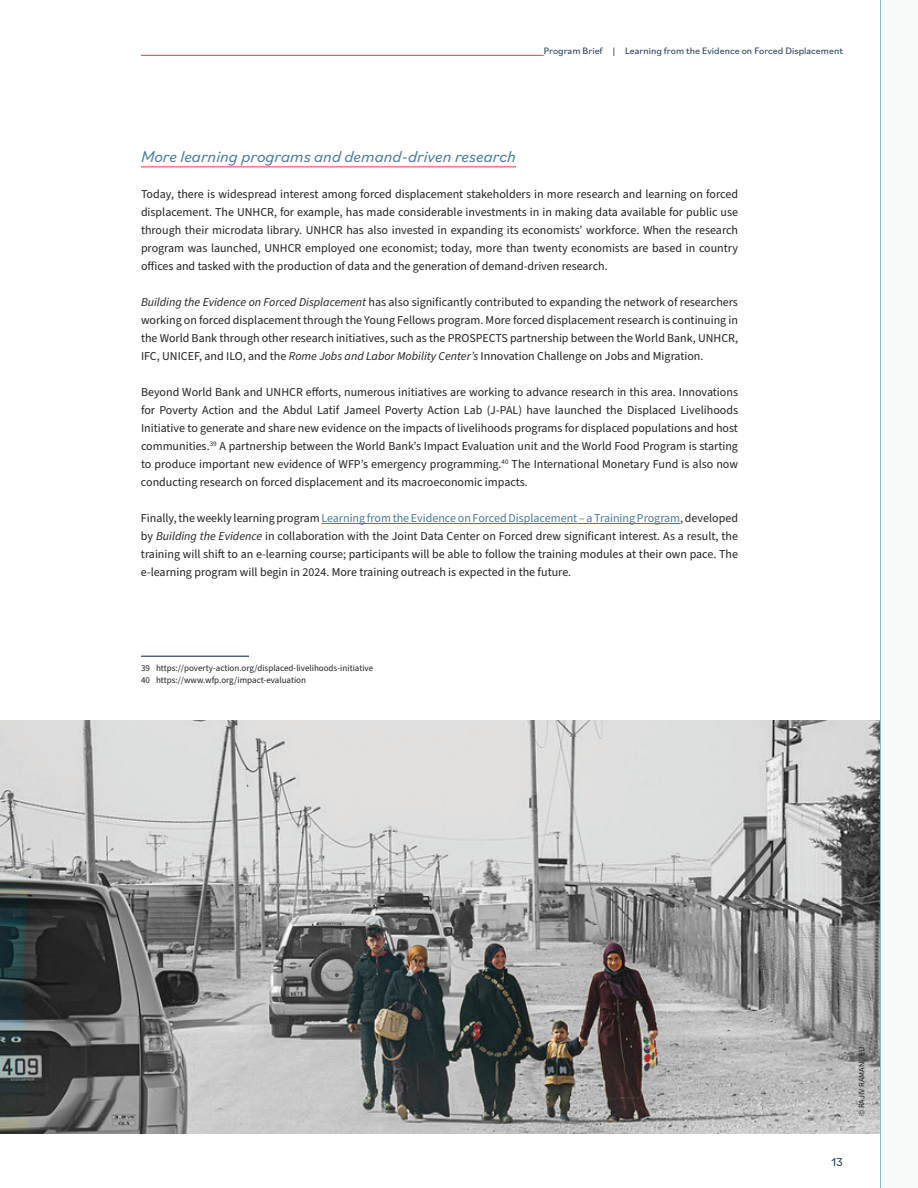
<style>
.page{position:relative;width:918px;height:1188px;background:#fff}
.page>*{position:absolute;margin:0;border:0;box-sizing:border-box;transform-origin:0 0}
.t1{font:italic 16.5px "Bilo";color:#457b9f}
.t2{font:12px/18px "Source Sans Pro";color:#231f20;text-align:justify}
.t3{font:12px "Bilo";color:#1c3557}
.t4{font:9.75px "Bilo";color:#1c3557}
.t5{font:9px/12px "Source Sans Pro";color:#231f20}
.t6{font:8.25px "Source Sans Pro";color:#231f20}
.s1{font-style:italic}
.s2{color:#457b9f}
</style>
<div class="page">
<img style="left:0;top:720px;width:880px;height:414px">
<hr style="left:141px;top:166px;width:375px;height:1px;background:#e63846">
<hr style="left:141px;top:656px;width:108px;height:1px;background:#1c3557">
<hr style="left:321px;top:523px;width:359px;height:1px;background:#457b9f">
<div style="left:880px;top:0;width:38px;height:1188px;background:#f7faf9"></div>
<hr style="left:880px;top:0;width:1px;height:1188px;background:#89bdbe">
<hr style="left:141px;top:55px;width:702px;height:1px;background:#e63846">
<hr style="left:544px;top:54px;width:299px;height:4px;background:#fff">
<p class="t4" style="left:544px;top:44px;width:301px">Program Brief | Learning from the Evidence on Forced Displacement</p>
<h1 class="t1" style="left:141px;top:145px;width:377px">More learning programs and demand-driven research</h1>
<p class="t2" style="left:141px;top:185px;width:599px">Today, there is widespread interest among forced displacement stakeholders in more research and learning on forced displacement. The UNHCR, for example, has made considerable investments in in making data available for public use through their microdata library. UNHCR has also invested in expanding its economists’ workforce. When the research program was launched, UNHCR employed one economist; today, more than twenty economists are based in country offices and tasked with the production of data and the generation of demand-driven research.</p>
<p class="t2" style="left:141px;top:293px;width:599px"><span class="s1">Building the Evidence on Forced Displacement</span> has also significantly contributed to expanding the network of researchers working on forced displacement through the Young Fellows program. More forced displacement research is continuing in the World Bank through other research initiatives, such as the PROSPECTS partnership between the World Bank, UNHCR, IFC, UNICEF, and ILO, and the <span class="s1">Rome Jobs and Labor Mobility Center’s</span> Innovation Challenge on Jobs and Migration.</p>
<p class="t2" style="left:141px;top:383px;width:599px">Beyond World Bank and UNHCR efforts, numerous initiatives are working to advance research in this area. Innovations for Poverty Action and the Abdul Latif Jameel Poverty Action Lab (J-PAL) have launched the Displaced Livelihoods Initiative to generate and share new evidence on the impacts of livelihoods programs for displaced populations and host communities.<sup>39</sup> A partnership between the World Bank’s Impact Evaluation unit and the World Food Program is starting to produce important new evidence of WFP’s emergency programming.<sup>40</sup> The International Monetary Fund is also now conducting research on forced displacement and its macroeconomic impacts.</p>
<p class="t2" style="left:141px;top:509px;width:599px">Finally, the weekly learning program <span class="s2">Learning from the Evidence on Forced Displacement – a Training Program</span>, developed by <span class="s1">Building the Evidence</span> in collaboration with the Joint Data Center on Forced drew significant interest. As a result, the training will shift to an e-learning course; participants will be able to follow the training modules at their own pace. The e-learning program will begin in 2024. More training outreach is expected in the future.</p>
<p class="t5" style="left:141px;top:663px;width:234px">39 https://poverty-action.org/displaced-livelihoods-initiative<br>40 https://www.wfp.org/impact-evaluation</p>
<p class="t6" style="left:856px;top:1116px;width:71px;rotate:-90deg">© RAJIV RAMAN / EU</p>
<p class="t3" style="left:831px;top:1153px;width:13px">13</p>
</div>
